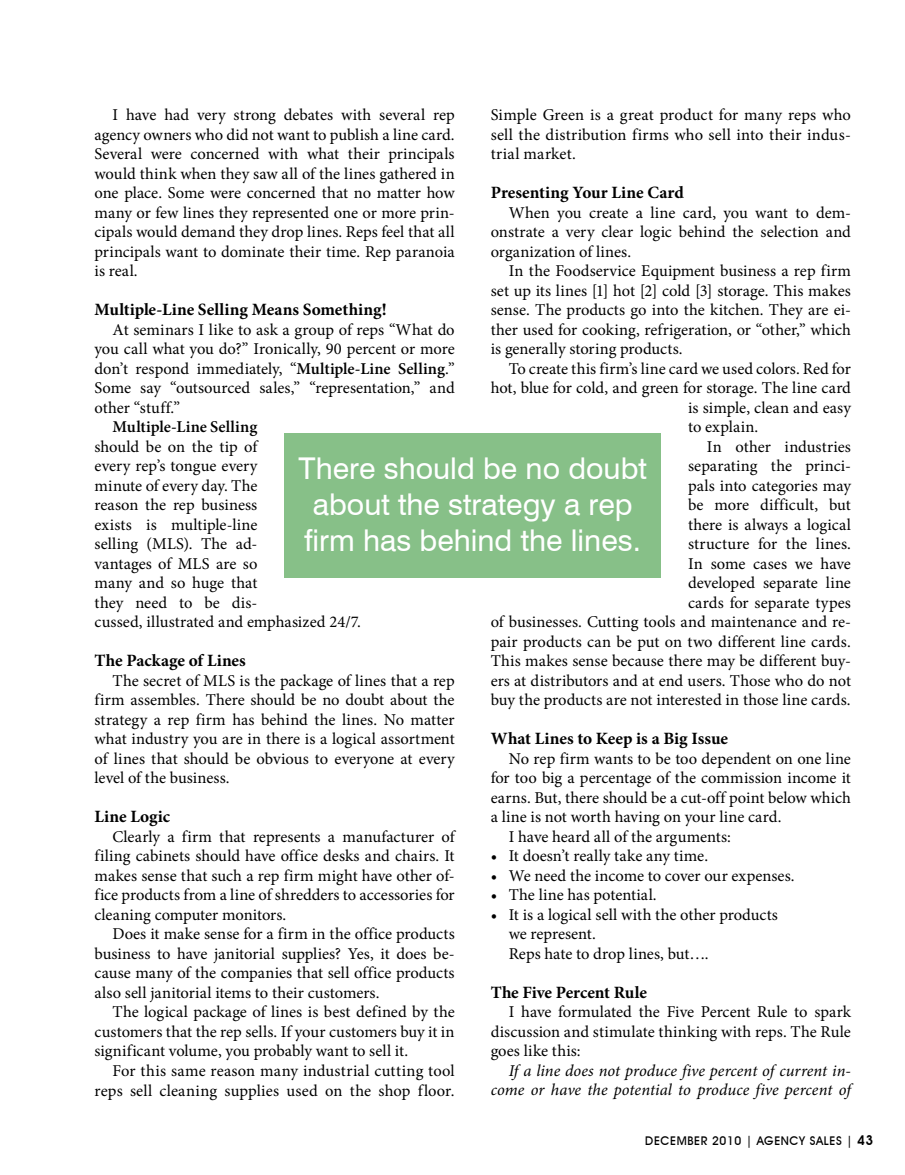
<style>
.page{position:relative;width:905px;height:1175px;background:#fff}
.page>*{position:absolute;margin:0;border:0;box-sizing:border-box;transform-origin:0 0}
.t1{font:30px/36px "Swiss 721 BT";color:#fff}
.t2{font:700 17.25px "Minion Pro";color:#000}
.t3{font:16.5px/19.5px "Minion Pro";color:#000;text-align:justify}
.t4{font:italic 16.5px/19.5px "Minion Pro";color:#000;text-align:right}
.t5{font:600 16.5px "Minion Pro";letter-spacing:.005em;color:#000}
.t6{font:500 12px "Avant Garde IT Cby BT";letter-spacing:.05em;color:#000}
.s1{font-weight:600}
.s2{font-weight:600;font-size:13.5px}
</style>
<div class="page">
<div style="left:284px;top:434px;width:377px;height:144px;background:#87c088"></div>
<p class="t3" style="left:94px;top:105px;width:362px;text-indent:18px">I have had very strong debates with several rep agency owners who did not want to publish a line card.<br>Several were concerned with what their principals would think when they saw all of the lines gathered in one place. Some were concerned that no matter how many or few lines they represented one or more prin&shy;cipals would demand they drop lines. Reps feel that all principals want to dominate their time. Rep paranoia is real.</p>
<p class="t2" style="left:94px;top:297px;width:293px">Multiple-Line Selling Means Something!</p>
<p class="t3" style="left:94px;top:320px;width:362px;text-indent:18px">At seminars I like to ask a group of reps “What do you call what you do?” Ironically, 90 percent or more don’t respond immediately, “<span class="s1">Multiple-Line Selling</span>.” Some say “outsourced sales,” “representation,” and other “stuff.”</p>
<p class="t5" style="left:113px;top:415px;width:146px">Multiple-Line Selling</p>
<p class="t3" style="left:95px;top:437px;width:268px;text-align:left">should be on the tip of<br>every rep’s tongue every<br>minute of every day. The<br>reason the rep business<br>exists is multiple-line<br>selling (MLS). The ad-<br>vantages of MLS are so<br>many and so huge that<br>they need to be dis-<br>cussed, illustrated and emphasized 24/7.</p>
<p class="t2" style="left:94px;top:648px;width:153px">The Package of Lines</p>
<p class="t3" style="left:94px;top:671px;width:361px;text-indent:18px">The secret of MLS is the package of lines that a rep firm assembles. There should be no doubt about the strategy a rep firm has behind the lines. No matter what industry you are in there is a logical assortment of lines that should be obvious to everyone at every level of the business.</p>
<p class="t2" style="left:94px;top:804px;width:77px">Line Logic</p>
<p class="t3" style="left:94px;top:827px;width:361px;text-indent:18px">Clearly a firm that represents a manufacturer of filing cabinets should have office desks and chairs. It makes sense that such a rep firm might have other of&shy;fice products from a line of shredders to accessories for cleaning computer monitors.</p>
<p class="t3" style="left:94px;top:924px;width:362px;text-indent:18px">Does it make sense for a firm in the office products business to have janitorial supplies? Yes, it does be&shy;cause many of the companies that sell office products also sell janitorial items to their customers.</p>
<p class="t3" style="left:94px;top:1002px;width:362px;text-indent:18px">The logical package of lines is best defined by the customers that the rep sells. If your customers buy it in significant volume, you probably want to sell it.</p>
<p class="t3" style="left:94px;top:1061px;width:361px;text-align:right">For this same reason many industrial cutting tool reps sell cleaning supplies used on the shop floor.</p>
<p class="t3" style="left:490px;top:105px;width:362px">Simple Green is a great product for many reps who sell the distribution firms who sell into their indus&shy;trial market.</p>
<p class="t2" style="left:490px;top:180px;width:195px">Presenting Your Line Card</p>
<p class="t3" style="left:490px;top:203px;width:362px;text-indent:18px">When you create a line card, you want to dem&shy;onstrate a very clear logic behind the selection and organization of lines.</p>
<p class="t3" style="left:490px;top:261px;width:362px;text-indent:18px">In the Foodservice Equipment business a rep firm set up its lines [1] hot [2] cold [3] storage. This makes sense. The products go into the kitchen. They are ei&shy;ther used for cooking, refrigeration, or “other,” which is generally storing products.</p>
<p class="t3" style="left:509px;top:359px;width:343px">To create this firm’s line card we used colors. Red for</p>
<p class="t3" style="left:490px;top:378px;width:361px">hot, blue for cold, and green for storage. The line card</p>
<p class="t3" style="left:688px;top:398px;width:164px">is simple, clean and easy</p>
<p class="t3" style="left:688px;top:417px;width:72px">to explain.</p>
<p class="t3" style="left:707px;top:437px;width:145px">In other industries</p>
<p class="t3" style="left:688px;top:456px;width:164px">separating the princi-</p>
<p class="t3" style="left:688px;top:476px;width:164px">pals into categories may</p>
<p class="t3" style="left:688px;top:495px;width:164px">be more difficult, but</p>
<p class="t3" style="left:688px;top:515px;width:164px">there is always a logical</p>
<p class="t3" style="left:688px;top:534px;width:164px">structure for the lines.</p>
<p class="t3" style="left:688px;top:554px;width:164px">In some cases we have</p>
<p class="t3" style="left:688px;top:573px;width:164px">developed separate line</p>
<p class="t3" style="left:688px;top:593px;width:164px">cards for separate types</p>
<p class="t3" style="left:490px;top:612px;width:361px">of businesses. Cutting tools and maintenance and re-</p>
<p class="t3" style="left:491px;top:632px;width:361px">pair products can be put on two different line cards.</p>
<p class="t3" style="left:491px;top:651px;width:361px">This makes sense because there may be different buy-</p>
<p class="t3" style="left:491px;top:671px;width:362px">ers at distributors and at end users. Those who do not</p>
<p class="t3" style="left:491px;top:690px;width:361px">buy the products are not interested in those line cards.</p>
<p class="t2" style="left:490px;top:726px;width:239px">What Lines to Keep is a Big Issue</p>
<p class="t3" style="left:509px;top:749px;width:343px">No rep firm wants to be too dependent on one line</p>
<p class="t3" style="left:490px;top:768px;width:362px">for too big a percentage of the commission income it</p>
<p class="t3" style="left:490px;top:788px;width:361px">earns. But, there should be a cut-off point below which</p>
<p class="t3" style="left:490px;top:807px;width:292px">a line is not worth having on your line card.</p>
<p class="t3" style="left:509px;top:827px;width:223px">I have heard all of the arguments:</p>
<p class="t3" style="left:490px;top:846px;width:219px">• It doesn’t really take any time.</p>
<p class="t3" style="left:490px;top:866px;width:305px">• We need the income to cover our expenses.</p>
<p class="t3" style="left:490px;top:885px;width:167px">• The line has potential.</p>
<p class="t3" style="left:509px;top:905px;width:271px;text-align:left;text-indent:-18px">• It is a logical sell with the other products we represent.<br>Reps hate to drop lines, but….</p>
<p class="t2" style="left:490px;top:980px;width:158px">The Five Percent Rule</p>
<p class="t3" style="left:490px;top:1002px;width:361px;text-indent:18px">I have formulated the Five Percent Rule to spark discussion and stimulate thinking with reps. The Rule goes like this:</p>
<p class="t4" style="left:490px;top:1060px;width:361px">If a line does not produce five percent of current in&shy;come or have the potential to produce five percent of</p>
<h1 class="t1" style="left:298px;top:449px;width:350px">There should be no doubt about the strategy a rep firm has behind the lines.</h1>
<p class="t6" style="left:645px;top:1133px;width:230px">DECEMBER 2010 | AGENCY SALES | <span class="s2">43</span></p>
</div>
